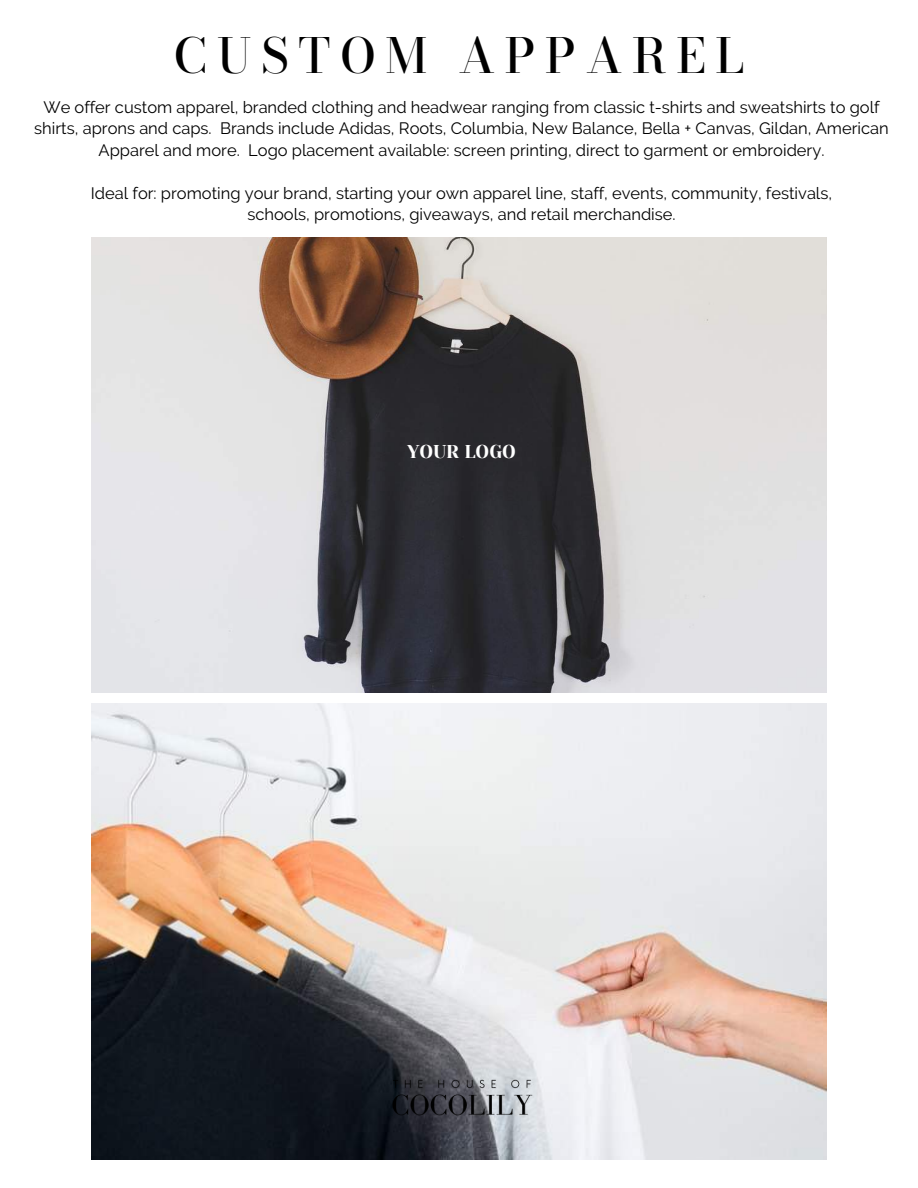
<style>
.page{position:relative;width:918px;height:1188px;background:#fff}
.page>*{position:absolute;margin:0;border:0;box-sizing:border-box;transform-origin:0 0}
.t1{font:500 48px "Bodoni Moda 18 pt";letter-spacing:.2em;color:#000}
.t2{font:18.45px "Yeseva One";color:#fff}
.t3{font:16.5px/21.3px "Raleway";color:#000;text-align:center}
</style>
<div class="page">
<img style="left:92px;top:237px;width:734px;height:456px">
<img style="left:92px;top:704px;width:734px;height:456px">
<img style="left:380px;top:1050px;width:163px;height:93px">
<h1 class="t1" style="left:174px;top:19px;width:572px">CUSTOM APPAREL</h1>
<p class="t3" style="left:34px;top:97px;width:856px">We offer custom apparel, branded clothing and headwear ranging from classic t-shirts and sweatshirts to golf shirts, aprons and caps. Brands include Adidas, Roots, Columbia, New Balance, Bella + Canvas, Gildan, American<br>Apparel and more. Logo placement available: screen printing, direct to garment or embroidery.</p>
<p class="t3" style="left:91px;top:182px;width:743px">Ideal for: promoting your brand, starting your own apparel line, staff, events, community, festivals, schools, promotions, giveaways, and retail merchandise.</p>
<p class="t2" style="left:407px;top:441px;width:110px">YOUR LOGO</p>
</div>
